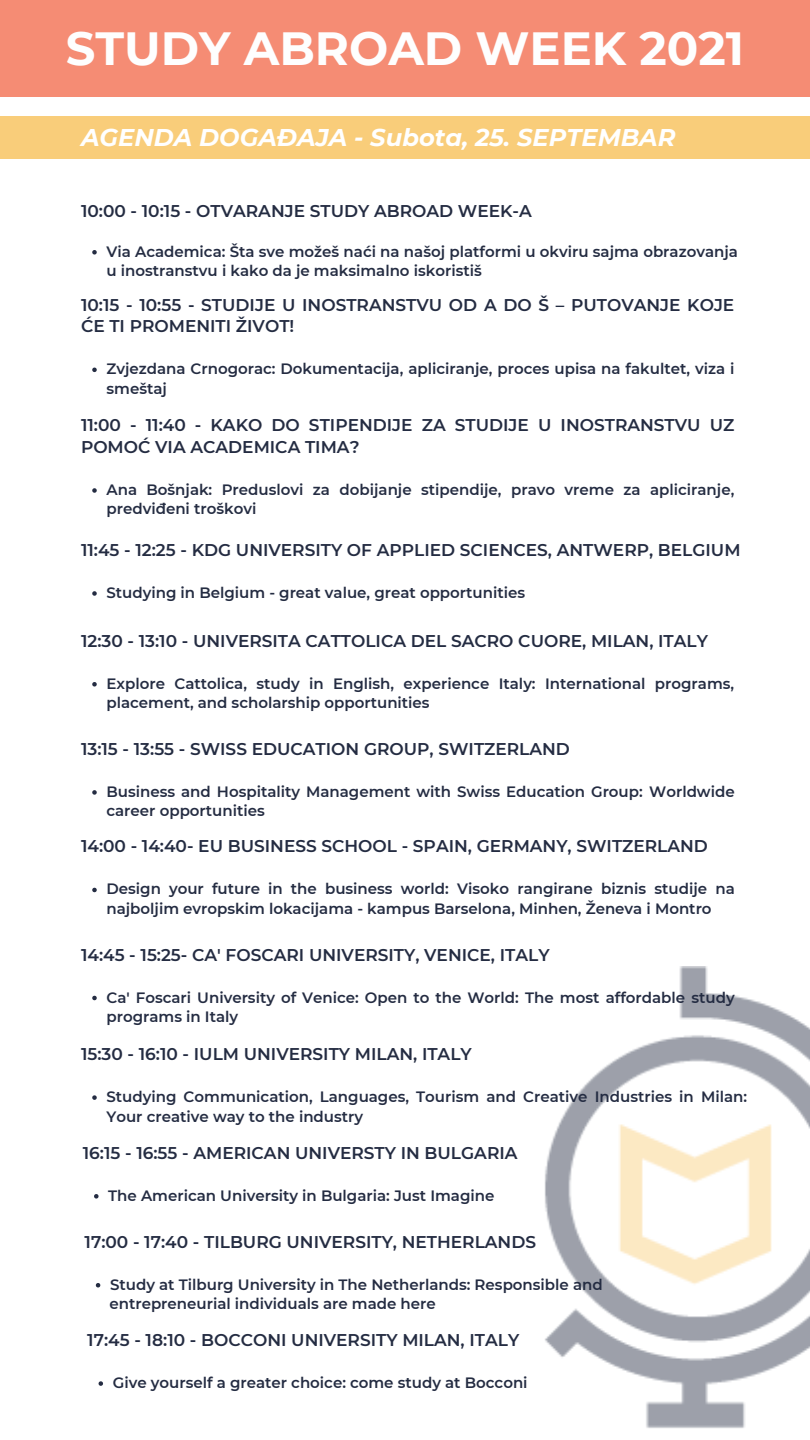
<style>
.page{position:relative;width:810px;height:1440px;background:#fff}
.page>*{position:absolute;margin:0;border:0;box-sizing:border-box;transform-origin:0 0}
.t1{font:700 46.5px "Montserrat";color:#fefefe}
.t2{font:italic 700 24.2px "Montserrat";color:#fff}
.t3{font:600 17px/21.8px "Montserrat";color:#242c42}
.t4{font:600 15px/19.5px "Montserrat";color:#242c42}
</style>
<div class="page">
<img style="left:544px;top:967px;width:266px;height:461px">
<div style="left:0;top:116px;width:810px;height:43px;background:#f9cd7a"></div>
<div style="left:0;top:0;width:810px;height:97px;background:#f58c74"></div>
<svg style="left:92px;top:250px;width:5px;height:5px"></svg>
<svg style="left:92px;top:368px;width:5px;height:4px"></svg>
<svg style="left:92px;top:488px;width:5px;height:5px"></svg>
<svg style="left:92px;top:591px;width:5px;height:5px"></svg>
<svg style="left:92px;top:682px;width:5px;height:5px"></svg>
<svg style="left:92px;top:790px;width:5px;height:5px"></svg>
<svg style="left:92px;top:888px;width:5px;height:4px"></svg>
<svg style="left:92px;top:996px;width:5px;height:4px"></svg>
<svg style="left:92px;top:1095px;width:5px;height:5px"></svg>
<svg style="left:94px;top:1194px;width:5px;height:5px"></svg>
<svg style="left:96px;top:1283px;width:4px;height:4px"></svg>
<svg style="left:99px;top:1381px;width:4px;height:5px"></svg>
<p class="t1" style="left:66px;top:20px;width:680px">STUDY ABROAD WEEK 2021</p>
<p class="t2" style="left:81px;top:123px;width:596px">AGENDA DOGAĐAJA - Subota, 25. SEPTEMBAR</p>
<p class="t3" style="left:81px;top:200px;width:452px">10:00 - 10:15 - OTVARANJE STUDY ABROAD WEEK-A</p>
<p class="t4" style="left:106px;top:242px;width:633px">Via Academica: Šta sve možeš naći na našoj platformi u okviru sajma obrazovanja u inostranstvu i kako da je maksimalno iskoristiš</p>
<p class="t3" style="left:81px;top:294px;width:655px">10:15 - 10:55 - STUDIJE U INOSTRANSTVU OD A DO Š – PUTOVANJE KOJE<br>ĆE TI PROMENITI ŽIVOT!</p>
<p class="t4" style="left:106px;top:359px;width:630px">Zvjezdana Crnogorac: Dokumentacija, apliciranje, proces upisa na fakultet, viza i smeštaj</p>
<p class="t3" style="left:81px;top:414px;width:655px">11:00 - 11:40 - KAKO DO STIPENDIJE ZA STUDIJE U INOSTRANSTVU UZ<br>POMOĆ VIA ACADEMICA TIMA?</p>
<p class="t4" style="left:106px;top:480px;width:629px">Ana Bošnjak: Preduslovi za dobijanje stipendije, pravo vreme za apliciranje, predviđeni troškovi</p>
<p class="t3" style="left:81px;top:539px;width:661px">11:45 - 12:25 - KDG UNIVERSITY OF APPLIED SCIENCES, ANTWERP, BELGIUM</p>
<p class="t4" style="left:106px;top:583px;width:420px">Studying in Belgium - great value, great opportunities</p>
<p class="t3" style="left:81px;top:630px;width:628px">12:30 - 13:10 - UNIVERSITA CATTOLICA DEL SACRO CUORE, MILAN, ITALY</p>
<p class="t4" style="left:106px;top:674px;width:629px">Explore Cattolica, study in English, experience Italy: International programs, placement, and scholarship opportunities</p>
<p class="t3" style="left:81px;top:738px;width:491px">13:15 - 13:55 - SWISS EDUCATION GROUP, SWITZERLAND</p>
<p class="t4" style="left:106px;top:782px;width:630px">Business and Hospitality Management with Swiss Education Group: Worldwide career opportunities</p>
<p class="t3" style="left:81px;top:835px;width:629px">14:00 - 14:40- EU BUSINESS SCHOOL - SPAIN, GERMANY, SWITZERLAND</p>
<p class="t4" style="left:106px;top:879px;width:630px">Design your future in the business world: Visoko rangirane biznis studije na najboljim evropskim lokacijama - kampus Barselona, Minhen, Ženeva i Montro</p>
<p class="t3" style="left:81px;top:944px;width:470px">14:45 - 15:25- CA' FOSCARI UNIVERSITY, VENICE, ITALY</p>
<p class="t4" style="left:106px;top:987px;width:630px">Ca' Foscari University of Venice: Open to the World: The most affordable study programs in Italy</p>
<p class="t3" style="left:81px;top:1043px;width:392px">15:30 - 16:10 - IULM UNIVERSITY MILAN, ITALY</p>
<p class="t4" style="left:106px;top:1087px;width:642px">Studying Communication, Languages, Tourism and Creative Industries in Milan:<br>Your creative way to the industry</p>
<p class="t3" style="left:83px;top:1142px;width:436px">16:15 - 16:55 - AMERICAN UNIVERSTY IN BULGARIA</p>
<p class="t4" style="left:108px;top:1186px;width:388px">The American University in Bulgaria: Just Imagine</p>
<p class="t3" style="left:85px;top:1231px;width:453px">17:00 - 17:40 - TILBURG UNIVERSITY, NETHERLANDS</p>
<p class="t4" style="left:110px;top:1275px;width:494px">Study at Tilburg University in The Netherlands: Responsible and</p>
<p class="t4" style="left:109px;top:1294px;width:328px">entrepreneurial individuals are made here</p>
<p class="t3" style="left:87px;top:1329px;width:433px">17:45 - 18:10 - BOCCONI UNIVERSITY MILAN, ITALY</p>
<p class="t4" style="left:113px;top:1373px;width:416px">Give yourself a greater choice: come study at Bocconi</p>
</div>
